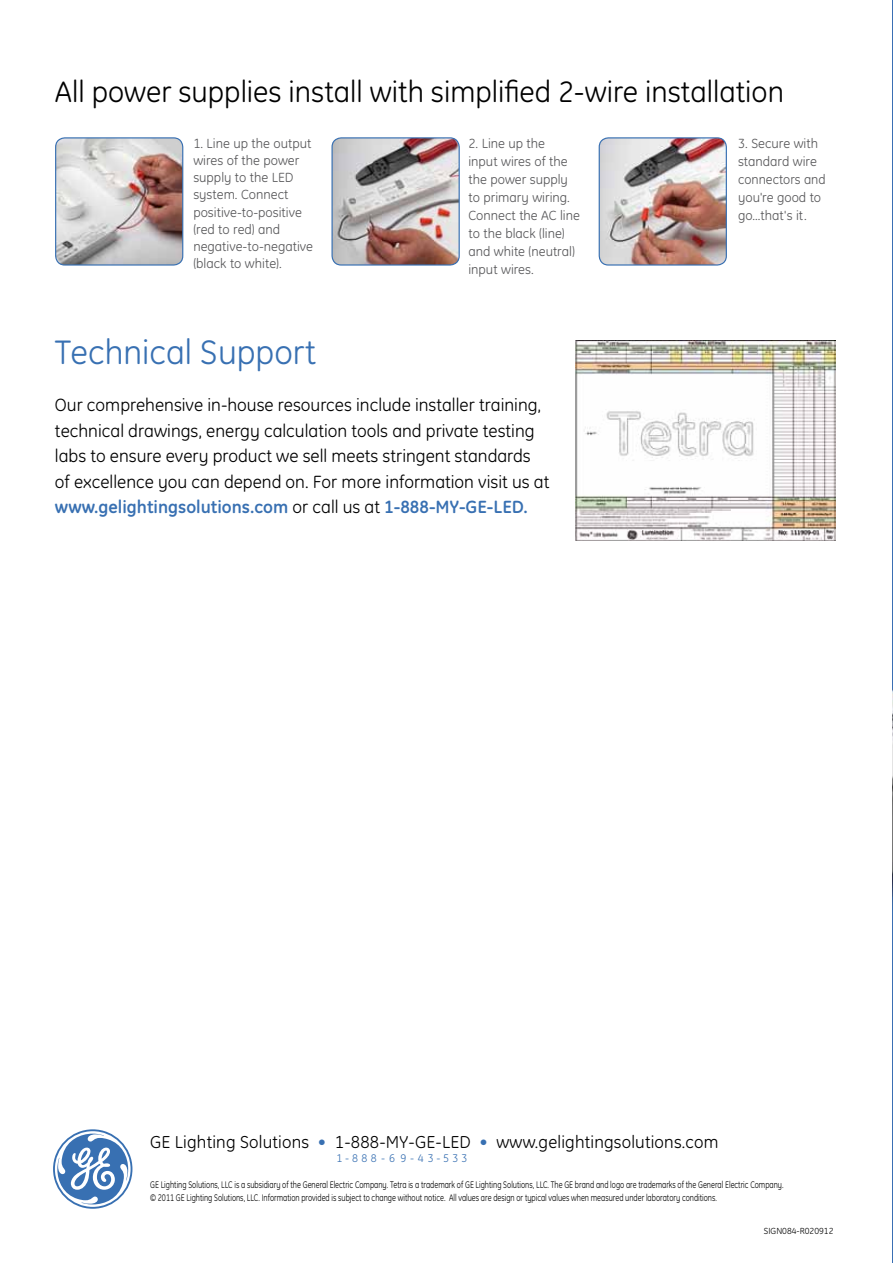
<style>
.page{position:relative;width:893px;height:1263px;background:#fff}
.page>*{position:absolute;margin:0;border:0;box-sizing:border-box;transform-origin:0 0}
.t1{font:34.5px "GE Inspira";color:#3870b2}
.t2{font:30px "GE Inspira";color:#000}
.t3{font:18px/25.5px "GE Inspira";color:#000}
.t4{font:17.55px "GE Inspira";letter-spacing:.01em;color:#000}
.t5{font:13.5px/18px "GE Inspira";color:#58585a}
.t6{font:11.25px "GE Inspira";color:#3870b2}
.t7{font:9.75px/12.8px "GE Inspira";color:#000;scale:.79 1}
.t8{font:9px "GE Inspira";color:#000}
.s1{font-weight:700;color:#3870b2}
.s2{color:#3870b2}
</style>
<div class="page">
<img style="left:892px;top:0;width:1px;height:1263px">
<svg style="left:53px;top:1129px;width:79px;height:80px"></svg>
<img style="left:333px;top:139px;width:125px;height:125px">
<div style="left:331px;top:137px;width:129px;height:129px;border:1px solid #3870b2;border-radius:9px"></div>
<img style="left:57px;top:139px;width:126px;height:125px">
<div style="left:55px;top:137px;width:128px;height:129px;border:1px solid #3870b2;border-radius:9px"></div>
<img style="left:599px;top:139px;width:126px;height:125px">
<div style="left:599px;top:137px;width:128px;height:129px;border:1px solid #3870b2;border-radius:9px"></div>
<img style="left:575px;top:340px;width:260px;height:200px">
<h2 class="t2" style="left:55px;top:74px;width:730px">All power supplies install with simplified 2-wire installation</h2>
<h3 class="t5" style="left:193px;top:134px;width:121px;line-height:17.2px">1. Line up the output wires of the power supply to the LED system. Connect positive-to-positive (red to red) and negative-to-negative (black to white).</h3>
<h3 class="t5" style="left:738px;top:134px;width:89px">3. Secure with standard wire connectors and you're good to go...that's it.</h3>
<h3 class="t5" style="left:468px;top:134px;width:113px">2. Line up the<br>input wires of the the power supply to primary wiring.<br>Connect the AC line to the black (line) and white (neutral) input wires.</h3>
<h1 class="t1" style="left:55px;top:332px;width:263px">Technical Support</h1>
<p class="t3" style="left:55px;top:392px;width:496px">Our comprehensive in-house resources include installer training, technical drawings, energy calculation tools and private testing labs to ensure every product we sell meets stringent standards of excellence you can depend on. For more information visit us at <span class="s1">www.gelightingsolutions.com</span> or call us at <span class="s1">1-888-MY-GE-LED.</span></p>
<h3 class="t4" style="left:150px;top:1132px;width:570px">GE Lighting Solutions <span class="s2">•</span> 1-888-MY-GE-LED <span class="s2">•</span> www.gelightingsolutions.com</h3>
<p class="t6" style="left:336px;top:1152px;width:132px">1 - 8 8 8 - 6 9 - 4 3 - 5 3 3</p>
<p class="t7" style="left:150px;top:1178px;width:803px">GE Lighting Solutions, LLC is a subsidiary of the General Electric Company. Tetra is a trademark of GE Lighting Solutions, LLC. The GE brand and logo are trademarks of the General Electric Company. © 2011 GE Lighting Solutions, LLC. Information provided is subject to change without notice. All values are design or typical values when measured under laboratory conditions.</p>
<p class="t8" style="left:764px;top:1226px;width:71px">SIGN084-R020912</p>
</div>
